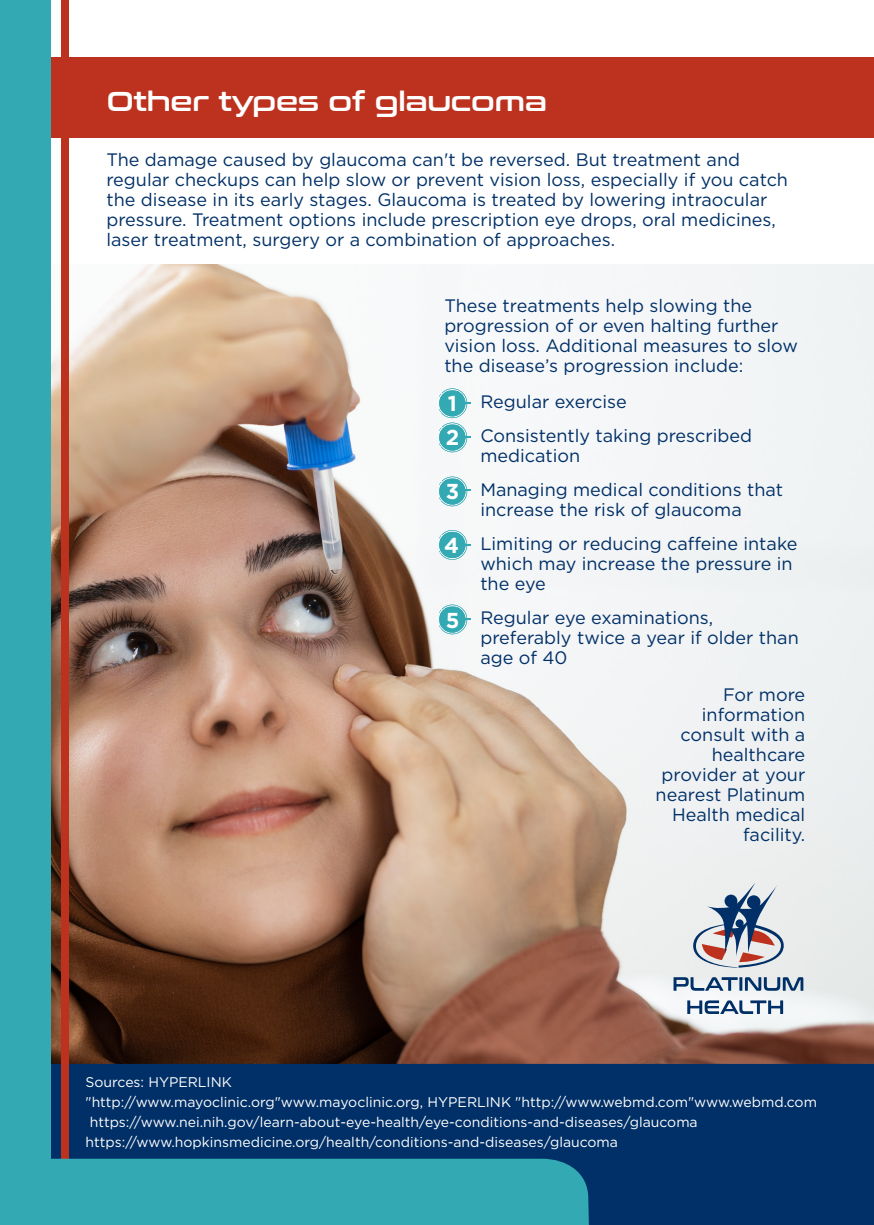
<style>
.page{position:relative;width:874px;height:1225px;background:#fff}
.page>*{position:absolute;margin:0;border:0;box-sizing:border-box;transform-origin:0 0}
.t1{font:27.2px "Conthrax Sb";color:#fff}
.t2{font:700 21.6px/34.2px "Gotham";color:#fff}
.t3{font:18px/20px "Gotham";color:#003067}
.t4{font:14px/20px "Gotham";color:#fff}
</style>
<div class="page">
<div style="left:33px;top:57px;width:840px;height:81px;background:#bc321e"></div>
<img style="left:51px;top:265px;width:822px;height:799px">
<svg style="left:692px;top:882px;width:91px;height:86px;background:#b2b4be"></svg>
<svg style="left:673px;top:977px;width:130px;height:13px;background:#859cb4"></svg>
<svg style="left:687px;top:1000px;width:95px;height:14px"></svg>
<div style="left:51px;top:1064px;width:822px;height:161px;background:#003067"></div>
<div style="left:0;top:0;width:51px;height:1208px;background:#32a9b3"></div>
<div style="left:61px;top:0;width:7px;height:1159px;background:#bc321e"></div>
<div style="left:0;top:1158px;width:588px;height:67px;background:#32a9b3"></div>
<svg style="left:438px;top:388px;width:32px;height:64px"></svg>
<svg style="left:438px;top:476px;width:32px;height:30px"></svg>
<svg style="left:438px;top:530px;width:32px;height:30px"></svg>
<svg style="left:438px;top:604px;width:32px;height:30px"></svg>
<h1 class="t1" style="left:107px;top:90px;width:441px">Other types of glaucoma</h1>
<p class="t3" style="left:106px;top:151px;width:682px">The damage caused by glaucoma can't be reversed. But treatment and regular checkups can help slow or prevent vision loss, especially if you catch the disease in its early stages. Glaucoma is treated by lowering intraocular pressure. Treatment options include prescription eye drops, oral medicines, laser treatment, surgery or a combination of approaches.</p>
<p class="t3" style="left:444px;top:297px;width:355px">These treatments help slowing the progression of or even halting further vision loss. Additional measures to slow the disease’s progression include:</p>
<p class="t3" style="left:444px;top:393px;width:184px">1. Regular exercise</p>
<p class="t3" style="left:480px;top:427px;width:273px;text-indent:-36px">2. Consistently taking prescribed medication</p>
<p class="t3" style="left:444px;top:481px;width:340px;text-align:center">3. Managing medical conditions that increase the risk of glaucoma</p>
<p class="t3" style="left:480px;top:535px;width:318px;text-indent:-36px">4. Limiting or reducing caffeine intake which may increase the pressure in the eye</p>
<p class="t3" style="left:480px;top:609px;width:320px;text-indent:-36px">5. Regular eye examinations, preferably twice a year if older than age of 40</p>
<p class="t2" style="left:445px;top:388px;width:15px">1<br>2</p>
<p class="t2" style="left:445px;top:476px;width:15px">3</p>
<p class="t2" style="left:444px;top:529px;width:16px">4</p>
<p class="t2" style="left:445px;top:604px;width:15px">5</p>
<p class="t3" style="left:655px;top:686px;width:151px;text-align:right">For more information consult with a healthcare provider at your nearest Platinum<br>Health medical facility.</p>
<p class="t4" style="left:85px;top:1073px;width:732px">Sources: HYPERLINK<br>"http://www.mayoclinic.org"www.mayoclinic.org, HYPERLINK "http://www.webmd.com"www.webmd.com https://www.nei.nih.gov/learn-about-eye-health/eye-conditions-and-diseases/glaucoma https://www.hopkinsmedicine.org/health/conditions-and-diseases/glaucoma</p>
</div>
